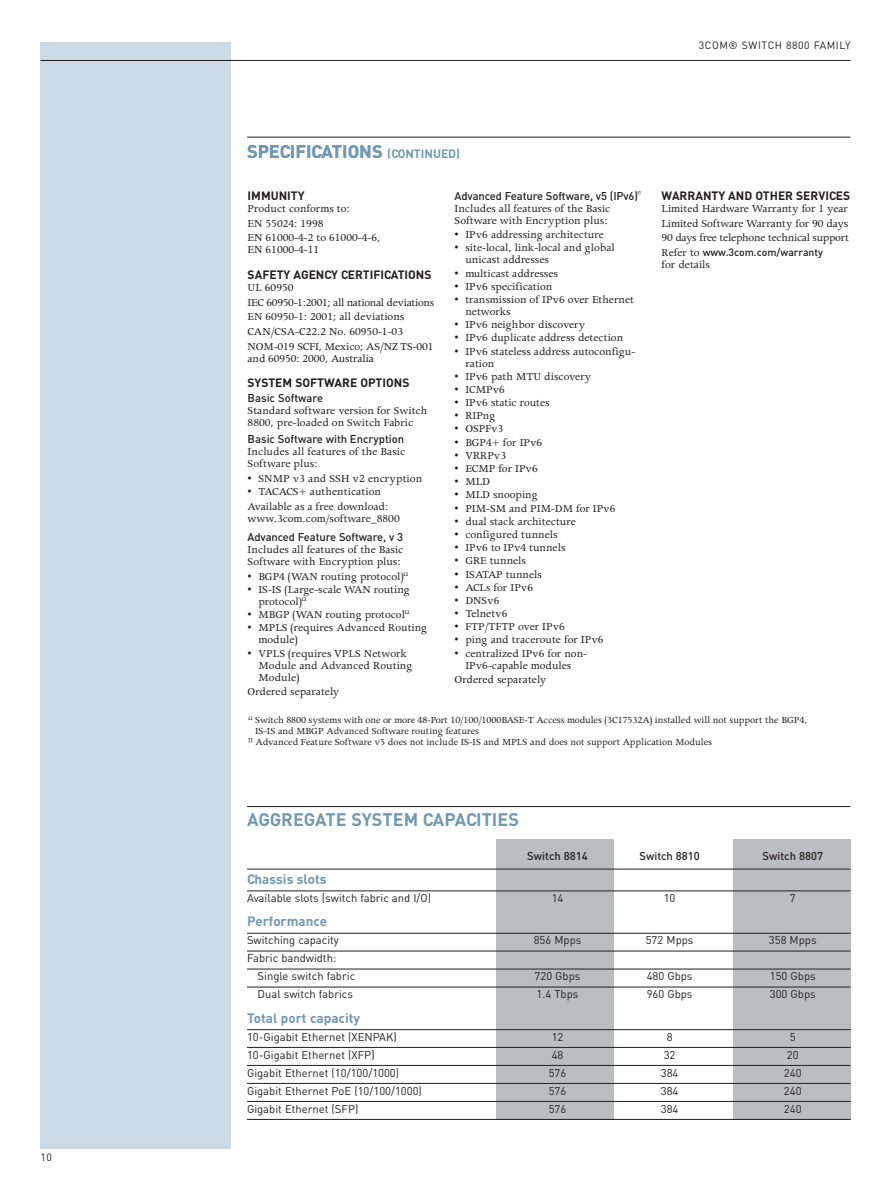
<style>
.page{position:relative;width:891px;height:1188px;background:#fff}
.page>*{position:absolute;margin:0;border:0;box-sizing:border-box;transform-origin:0 0}
.t1{font:700 18px "DIN";color:#7199b1}
.t2{font:700 13.5px "DIN";color:#7199b1}
.t3{font:12px/12px "Apollo";color:#231f20}
.t4{font:700 12px "DIN";color:#231f20}
.t5{font:11.25px/18px "DIN";color:#231f20}
.t6{font:500 11.25px "DIN";color:#231f20}
.t7{font:10.5px "Apollo";color:#231f20}
.t8{font:500 10.5px "DIN";color:#231f20}
.t9{font:10.5px "DIN";letter-spacing:.05em;color:#231f20}
.s1{font-size:12px}
.s2{font-family:"Apollo";font-weight:400;font-size:12px}
</style>
<div class="page">
<div style="left:496px;top:839px;width:118px;height:280px;background:#bcbdc0"></div>
<div style="left:733px;top:839px;width:117px;height:280px;background:#bcbdc0"></div>
<hr style="left:247px;top:869px;width:603px;height:1px;background:#231f20">
<hr style="left:247px;top:891px;width:603px;height:1px;background:#231f20">
<hr style="left:247px;top:933px;width:603px;height:1px;background:#231f20">
<hr style="left:247px;top:951px;width:603px;height:1px;background:#231f20">
<hr style="left:247px;top:969px;width:603px;height:1px;background:#231f20">
<hr style="left:247px;top:987px;width:603px;height:1px;background:#231f20">
<hr style="left:247px;top:1029px;width:603px;height:1px;background:#231f20">
<hr style="left:247px;top:1047px;width:603px;height:1px;background:#231f20">
<hr style="left:247px;top:1065px;width:603px;height:1px;background:#231f20">
<hr style="left:247px;top:1083px;width:603px;height:1px;background:#231f20">
<hr style="left:247px;top:1101px;width:603px;height:1px;background:#231f20">
<hr style="left:247px;top:1119px;width:603px;height:1px;background:#231f20">
<hr style="left:247px;top:806px;width:603px;height:1px;background:#231f20">
<div style="left:40px;top:42px;width:191px;height:1107px;background:#ccdae5"></div>
<hr style="left:247px;top:137px;width:603px;height:1px;background:#231f20">
<hr style="left:41px;top:60px;width:810px;height:1px;background:#231f20">
<p class="t9" style="left:41px;top:1151px;width:13px">10</p>
<p class="t9" style="left:699px;top:38px;width:153px">3COM® SWITCH 8800 FAMILY</p>
<h1 class="t1" style="left:247px;top:140px;width:215px">SPECIFICATIONS <span class="s1">(CONTINUED)</span></h1>
<p class="t4" style="left:248px;top:189px;width:59px">IMMUNITY</p>
<p class="t3" style="left:248px;top:202px;width:134px;line-height:14.7px">Product conforms to:<br>EN 55024: 1998<br>EN 61000-4-2 to 61000-4-6,</p>
<p class="t3" style="left:248px;top:245px;width:73px">EN 61000-4-11</p>
<p class="t4" style="left:248px;top:268px;width:185px">SAFETY AGENCY CERTIFICATIONS</p>
<p class="t3" style="left:248px;top:281px;width:188px;line-height:14.7px">UL 60950<br>IEC 60950-1:2001; all national deviations<br>EN 60950-1: 2001; all deviations<br>CAN/CSA-C22.2 No. 60950-1-03<br>NOM-019 SCFI, Mexico; AS/NZ TS-001</p>
<p class="t3" style="left:248px;top:354px;width:128px">and 60950: 2000, Australia</p>
<p class="t4" style="left:248px;top:376px;width:163px">SYSTEM SOFTWARE OPTIONS</p>
<p class="t6" style="left:248px;top:391px;width:77px">Basic Software</p>
<p class="t3" style="left:248px;top:405px;width:181px">Standard software version for Switch<br>8800, pre-loaded on Switch Fabric</p>
<p class="t6" style="left:248px;top:432px;width:158px">Basic Software with Encryption</p>
<p class="t3" style="left:248px;top:447px;width:159px">Includes all features of the Basic<br>Software plus:</p>
<p class="t3" style="left:248px;top:473px;width:176px">• SNMP v3 and SSH v2 encryption</p>
<p class="t3" style="left:248px;top:485px;width:142px;line-height:14.7px">• TACACS+ authentication<br>Available as a free download:</p>
<p class="t3" style="left:248px;top:513px;width:154px">www.3com.com/software_8800</p>
<p class="t6" style="left:248px;top:530px;width:157px">Advanced Feature Software, v 3</p>
<p class="t3" style="left:248px;top:545px;width:157px">Includes all features of the Basic<br>Software with Encryption plus:</p>
<p class="t3" style="left:248px;top:572px;width:157px">• BGP4 (WAN routing protocol)</p>
<p class="t3" style="left:258px;top:585px;width:153px;text-indent:-11px">• IS-IS (Large-scale WAN routing protocol)</p>
<p class="t3" style="left:248px;top:610px;width:159px">• MBGP (WAN routing protocol</p>
<p class="t3" style="left:258px;top:623px;width:170px;text-indent:-11px">• MPLS (requires Advanced Routing module)</p>
<p class="t3" style="left:258px;top:648px;width:156px;text-indent:-11px">• VPLS (requires VPLS Network<br>Module and Advanced Routing<br>Module)</p>
<p class="t3" style="left:248px;top:687px;width:93px">Ordered separately</p>
<p class="t6" style="left:455px;top:189px;width:185px">Advanced Feature Software, v5 (IPv6)</p>
<p class="t3" style="left:455px;top:203px;width:157px">Includes all features of the Basic<br>Software with Encryption plus:</p>
<p class="t3" style="left:455px;top:230px;width:151px">• IPv6 addressing architecture</p>
<p class="t3" style="left:465px;top:243px;width:151px;text-indent:-11px">• site-local, link-local and global unicast addresses</p>
<p class="t3" style="left:455px;top:268px;width:105px">• multicast addresses</p>
<p class="t3" style="left:455px;top:282px;width:99px">• IPv6 specification</p>
<p class="t3" style="left:465px;top:295px;width:170px;text-indent:-11px">• transmission of IPv6 over Ethernet networks</p>
<p class="t3" style="left:455px;top:320px;width:132px">• IPv6 neighbor discovery</p>
<p class="t3" style="left:455px;top:333px;width:170px">• IPv6 duplicate address detection</p>
<p class="t3" style="left:465px;top:346px;width:171px;text-indent:-11px">• IPv6 stateless address autoconfigu&shy;ration</p>
<p class="t3" style="left:455px;top:371px;width:138px">• IPv6 path MTU discovery</p>
<p class="t3" style="left:455px;top:385px;width:52px">• ICMPv6</p>
<p class="t3" style="left:455px;top:398px;width:97px">• IPv6 static routes</p>
<p class="t3" style="left:455px;top:411px;width:42px">• RIPng</p>
<p class="t3" style="left:455px;top:424px;width:50px">• OSPFv3</p>
<p class="t3" style="left:455px;top:437px;width:89px">• BGP4+ for IPv6</p>
<p class="t3" style="left:455px;top:451px;width:53px">• VRRPv3</p>
<p class="t3" style="left:455px;top:464px;width:85px">• ECMP for IPv6</p>
<p class="t3" style="left:455px;top:477px;width:37px">• MLD</p>
<p class="t3" style="left:455px;top:490px;width:85px">• MLD snooping</p>
<p class="t3" style="left:455px;top:503px;width:162px">• PIM-SM and PIM-DM for IPv6</p>
<p class="t3" style="left:455px;top:517px;width:123px">• dual stack architecture</p>
<p class="t3" style="left:455px;top:530px;width:104px">• configured tunnels</p>
<p class="t3" style="left:455px;top:543px;width:112px">• IPv6 to IPv4 tunnels</p>
<p class="t3" style="left:455px;top:556px;width:73px">• GRE tunnels</p>
<p class="t3" style="left:455px;top:569px;width:89px">• ISATAP tunnels</p>
<p class="t3" style="left:455px;top:582px;width:80px">• ACLs for IPv6</p>
<p class="t3" style="left:455px;top:596px;width:46px">• DNSv6</p>
<p class="t3" style="left:455px;top:609px;width:54px">• Telnetv6</p>
<p class="t3" style="left:455px;top:622px;width:112px">• FTP/TFTP over IPv6</p>
<p class="t3" style="left:455px;top:635px;width:150px">• ping and traceroute for IPv6</p>
<p class="t3" style="left:455px;top:648px;width:134px;text-align:center">• centralized IPv6 for non-<br>IPv6-capable modules</p>
<p class="t3" style="left:455px;top:675px;width:93px">Ordered separately</p>
<p class="t4" style="left:662px;top:189px;width:190px">WARRANTY AND OTHER SERVICES</p>
<p class="t3" style="left:662px;top:202px;width:189px;line-height:14.7px;text-align:justify">Limited Hardware Warranty for 1 year Limited Software Warranty for 90 days 90 days free telephone technical support</p>
<p class="t8" style="left:662px;top:246px;width:163px"><span class="s2">Refer to</span> www.3com.com/warranty</p>
<p class="t3" style="left:662px;top:259px;width:50px">for details</p>
<p class="t7" style="left:255px;top:716px;width:554px">Switch 8800 systems with one or more 48-Port 10/100/1000BASE-T Access modules (3C17532A) installed will not support the BGP4,</p>
<p class="t7" style="left:255px;top:727px;width:226px">IS-IS and MBGP Advanced Software routing features</p>
<p class="t7" style="left:249px;top:739px;width:465px">∏ Advanced Feature Software v5 does not include IS-IS and MPLS and does not support Application Modules</p>
<h1 class="t1" style="left:247px;top:808px;width:273px">AGGREGATE SYSTEM CAPACITIES</h1>
<p class="t6" style="left:527px;top:849px;width:62px">Switch 8814</p>
<p class="t6" style="left:639px;top:849px;width:62px">Switch 8810</p>
<p class="t6" style="left:763px;top:849px;width:62px">Switch 8807</p>
<p class="t2" style="left:247px;top:871px;width:81px">Chassis slots</p>
<p class="t5" style="left:247px;top:889px;width:186px">Available slots (switch fabric and I/O)</p>
<p class="t5" style="left:552px;top:889px;width:13px">14</p>
<p class="t5" style="left:664px;top:889px;width:13px">10</p>
<p class="t5" style="left:790px;top:889px;width:7px">7</p>
<p class="t2" style="left:247px;top:913px;width:82px">Performance</p>
<p class="t5" style="left:247px;top:931px;width:93px">Switching capacity</p>
<p class="t5" style="left:534px;top:931px;width:49px">856 Mpps</p>
<p class="t5" style="left:646px;top:931px;width:49px">572 Mpps</p>
<p class="t5" style="left:769px;top:931px;width:49px">358 Mpps</p>
<p class="t5" style="left:258px;top:949px;width:99px;text-indent:-11px">Fabric bandwidth:<br>Single switch fabric</p>
<p class="t5" style="left:535px;top:967px;width:47px">720 Gbps</p>
<p class="t5" style="left:647px;top:967px;width:47px">480 Gbps</p>
<p class="t5" style="left:770px;top:967px;width:47px">150 Gbps</p>
<p class="t5" style="left:258px;top:985px;width:97px">Dual switch fabrics</p>
<p class="t5" style="left:537px;top:985px;width:43px">1.4 Tbps</p>
<p class="t5" style="left:647px;top:985px;width:47px">960 Gbps</p>
<p class="t5" style="left:770px;top:985px;width:47px">300 Gbps</p>
<p class="t2" style="left:247px;top:1010px;width:115px">Total port capacity</p>
<p class="t5" style="left:247px;top:1027px;width:151px">10-Gigabit Ethernet (XENPAK)</p>
<p class="t5" style="left:552px;top:1027px;width:13px">12</p>
<p class="t5" style="left:667px;top:1027px;width:7px">8</p>
<p class="t5" style="left:790px;top:1027px;width:7px">5</p>
<p class="t5" style="left:247px;top:1045px;width:129px">10-Gigabit Ethernet (XFP)</p>
<p class="t5" style="left:552px;top:1045px;width:13px">48</p>
<p class="t5" style="left:664px;top:1045px;width:13px">32</p>
<p class="t5" style="left:787px;top:1045px;width:13px">20</p>
<p class="t5" style="left:247px;top:1063px;width:154px">Gigabit Ethernet (10/100/1000)</p>
<p class="t5" style="left:549px;top:1063px;width:19px">576</p>
<p class="t5" style="left:661px;top:1063px;width:19px">384</p>
<p class="t5" style="left:784px;top:1063px;width:19px">240</p>
<p class="t5" style="left:247px;top:1081px;width:176px">Gigabit Ethernet PoE (10/100/1000)</p>
<p class="t5" style="left:549px;top:1081px;width:19px">576</p>
<p class="t5" style="left:661px;top:1081px;width:19px">384</p>
<p class="t5" style="left:784px;top:1081px;width:19px">240</p>
<p class="t5" style="left:247px;top:1099px;width:113px">Gigabit Ethernet (SFP)</p>
<p class="t5" style="left:549px;top:1099px;width:19px">576</p>
<p class="t5" style="left:661px;top:1099px;width:19px">384</p>
<p class="t5" style="left:784px;top:1099px;width:19px">240</p>
</div>
